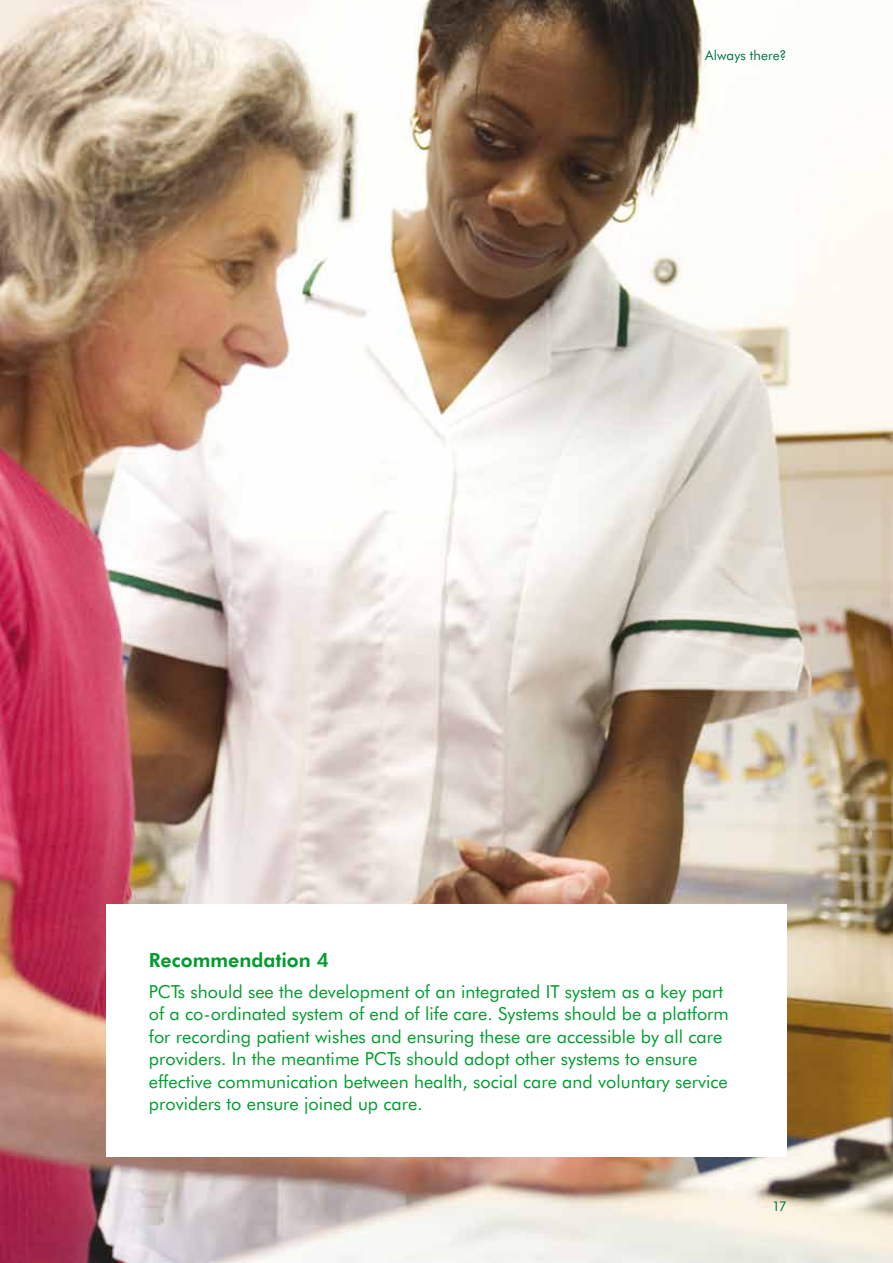
<style>
.page{position:relative;width:893px;height:1263px;background:#fff}
.page>*{position:absolute;margin:0;border:0;box-sizing:border-box;transform-origin:0 0}
.t1{font:800 19.5px "Futura BT";color:#009d30}
.t2{font:18px/22.5px "Futura BT";color:#009d30}
.t3{font:13.5px "Futura BT";letter-spacing:.01em;color:#00724d}
</style>
<div class="page">
<img style="left:0;top:0;width:893px;height:1263px">
<div style="left:106px;top:904px;width:681px;height:253px;background:#fff"></div>
<p class="t3" style="left:705px;top:47px;width:83px">Always there?</p>
<p class="t1" style="left:149px;top:948px;width:181px">Recommendation 4</p>
<p class="t2" style="left:149px;top:980px;width:582px">PCTs should see the development of an integrated IT system as a key part of a co-ordinated system of end of life care. Systems should be a platform for recording patient wishes and ensuring these are accessible by all care providers. In the meantime PCTs should adopt other systems to ensure effective communication between health, social care and voluntary service providers to ensure joined up care.</p>
<p class="t3" style="left:772px;top:1197px;width:16px">17</p>
</div>
